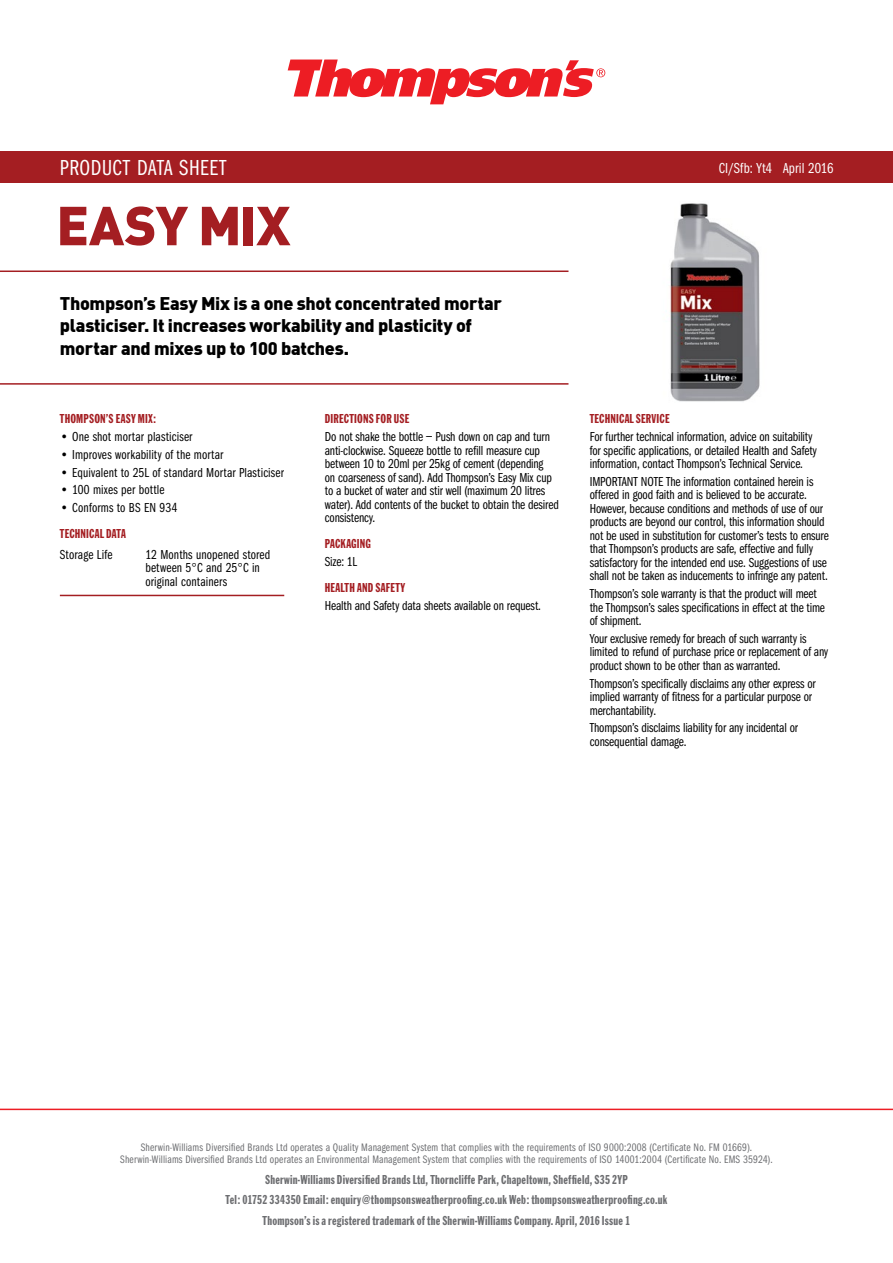
<style>
.page{position:relative;width:893px;height:1263px;background:#fff}
.page>*{position:absolute;margin:0;border:0;box-sizing:border-box;transform-origin:0 0}
.t1{font:900 54px "DIN";letter-spacing:-.015em;color:#a41e22}
.t2{font:22.5px "Franklin Gothic EF Book Comp";letter-spacing:.025em;color:#fff}
.t3{font:900 18px/22.5px "DIN";letter-spacing:-.015em;color:#000}
.t4{font:15px "Franklin Gothic EF Book Comp";letter-spacing:.01em;color:#fff}
.t5{font:13.5px/13.5px "Franklin Gothic EF Book Comp";letter-spacing:-.005em;color:#000}
.t6{font:13.5px/20.5px "Franklin Got TCE Ext Con";letter-spacing:.015em;color:#6d6e71;text-align:center}
.t7{font:13.5px "Franklin Got TCE Ext Con";letter-spacing:.01em;color:#a41e22}
.t8{font:13.5px "Franklin Gothic EF Book Comp";letter-spacing:.015em;color:#000}
.t9{font:11.25px/12px "Franklin Gothic EF Book Comp";letter-spacing:.02em;color:#6d6e71;text-align:center}
</style>
<div class="page">
<img style="left:670px;top:203px;width:90px;height:199px">
<div style="left:0;top:151px;width:893px;height:31px;background:#a41e22"></div>
<svg style="left:288px;top:60px;width:317px;height:44px"></svg>
<hr style="left:0;top:1108px;width:893px;height:2px;background:#ed1d24">
<hr style="left:0;top:383px;width:568px;height:2px;background:#a41e22">
<hr style="left:0;top:270px;width:568px;height:2px;background:#a41e22">
<hr style="left:60px;top:595px;width:224px;height:1px;background:#a41e22">
<h2 class="t2" style="left:60px;top:155px;width:168px">PRODUCT DATA SHEET</h2>
<h1 class="t1" style="left:56px;top:190px;width:236px">EASY MIX</h1>
<h3 class="t3" style="left:60px;top:291px;width:444px">Thompson’s Easy Mix is a one shot concentrated mortar plasticiser. It increases workability and plasticity of mortar and mixes up to 100 batches.</h3>
<p class="t7" style="left:60px;top:412px;width:98px">THOMPSON’S EASY MIX:</p>
<p class="t5" style="left:60px;top:430px;width:134px">• One shot mortar plasticiser</p>
<p class="t5" style="left:60px;top:448px;width:165px">• Improves workability of the mortar</p>
<p class="t5" style="left:60px;top:465px;width:226px">• Equivalent to 25L of standard Mortar Plasticiser</p>
<p class="t5" style="left:60px;top:483px;width:106px">• 100 mixes per bottle</p>
<p class="t8" style="left:60px;top:500px;width:119px">• Conforms to BS EN 934</p>
<p class="t7" style="left:60px;top:527px;width:67px">TECHNICAL DATA</p>
<p class="t8" style="left:60px;top:547px;width:54px">Storage Life</p>
<p class="t5" style="left:145px;top:548px;width:127px">12 Months unopened stored between 5°C and 25°C in original containers</p>
<p class="t7" style="left:325px;top:412px;width:86px">DIRECTIONS FOR USE</p>
<p class="t5" style="left:325px;top:430px;width:236px">Do not shake the bottle – Push down on cap and turn anti-clockwise. Squeeze bottle to refill measure cup between 10 to 20ml per 25kg of cement (depending<br>on coarseness of sand). Add Thompson’s Easy Mix cup to a bucket of water and stir well (maximum 20 litres water). Add contents of the bucket to obtain the desired consistency.</p>
<p class="t7" style="left:325px;top:537px;width:48px">PACKAGING</p>
<p class="t5" style="left:325px;top:555px;width:34px">Size: 1L</p>
<p class="t7" style="left:325px;top:581px;width:82px">HEALTH AND SAFETY</p>
<p class="t5" style="left:325px;top:599px;width:218px">Health and Safety data sheets available on request.</p>
<p class="t4" style="left:719px;top:160px;width:116px">CI/Sfb: Yt4 April 2016</p>
<p class="t7" style="left:590px;top:412px;width:81px">TECHNICAL SERVICE</p>
<p class="t5" style="left:590px;top:430px;width:229px">For further technical information, advice on suitability for specific applications, or detailed Health and Safety information, contact Thompson’s Technical Service.</p>
<p class="t5" style="left:590px;top:475px;width:240px">IMPORTANT NOTE The information contained herein is offered in good faith and is believed to be accurate.<br>However, because conditions and methods of use of our products are beyond our control, this information should not be used in substitution for customer’s tests to ensure that Thompson’s products are safe, effective and fully satisfactory for the intended end use. Suggestions of use shall not be taken as inducements to infringe any patent.</p>
<p class="t5" style="left:590px;top:587px;width:237px">Thompson’s sole warranty is that the product will meet the Thompson’s sales specifications in effect at the time of shipment.</p>
<p class="t5" style="left:590px;top:632px;width:240px">Your exclusive remedy for breach of such warranty is limited to refund of purchase price or replacement of any product shown to be other than as warranted.</p>
<p class="t5" style="left:590px;top:676px;width:228px">Thompson’s specifically disclaims any other express or implied warranty of fitness for a particular purpose or merchantability.</p>
<p class="t5" style="left:590px;top:721px;width:210px">Thompson’s disclaims liability for any incidental or consequential damage.</p>
<p class="t9" style="left:120px;top:1141px;width:654px">Sherwin-Williams Diversified Brands Ltd operates a Quality Management System that complies with the requirements of ISO 9000:2008 (Certificate No. FM 01669).<br>Sherwin-Williams Diversified Brands Ltd operates an Environmental Management System that complies with the requirements of ISO 14001:2004 (Certificate No. EMS 35924).</p>
<p class="t6" style="left:226px;top:1169px;width:443px">Sherwin-Williams Diversified Brands Ltd, Thorncliffe Park, Chapeltown, Sheffield, S35 2YP<br>Tel: 01752 334350 Email: enquiry@thompsonsweatherproofing.co.uk Web: thompsonsweatherproofing.co.uk<br>Thompson’s is a registered trademark of the Sherwin-Williams Company. April, 2016 Issue 1</p>
</div>
